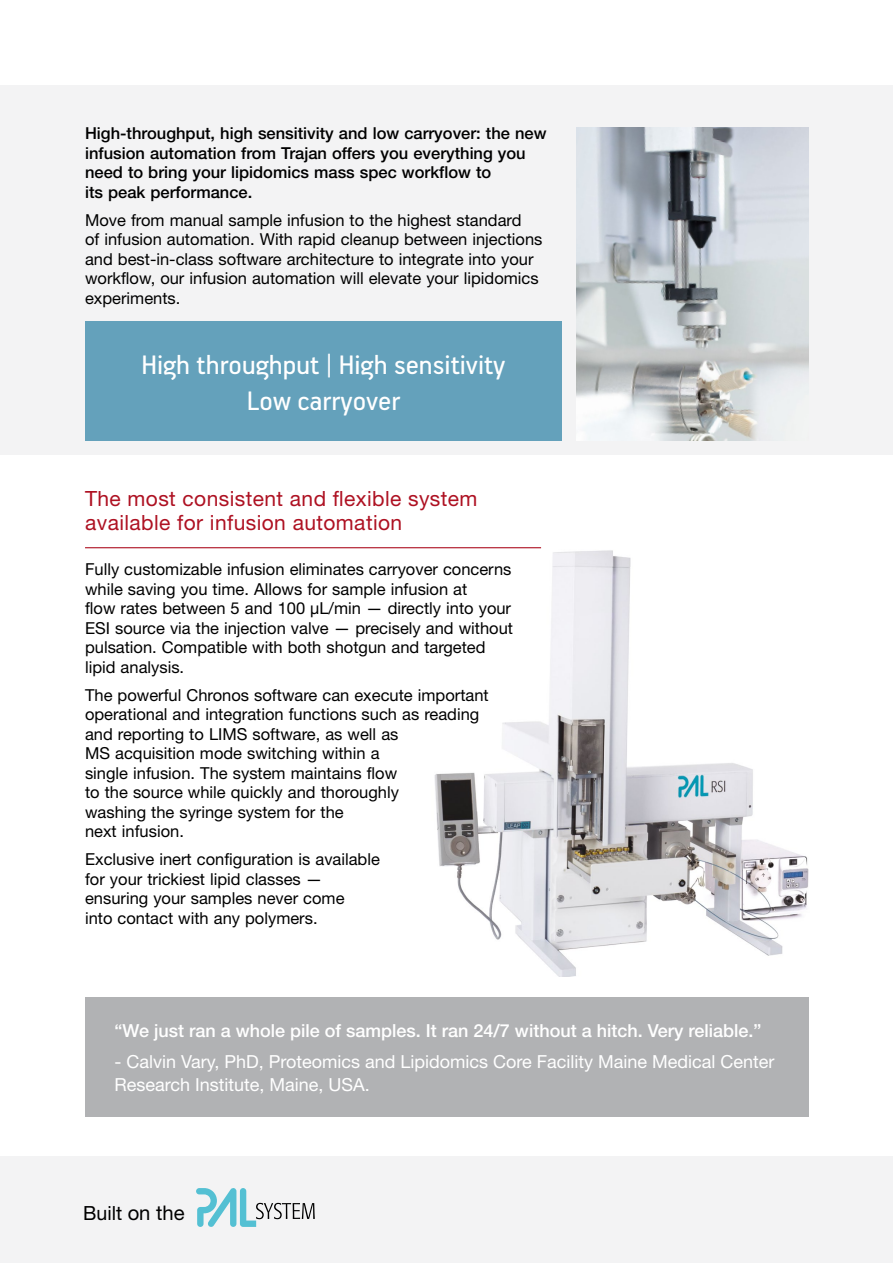
<style>
.page{position:relative;width:893px;height:1263px;background:#fff}
.page>*{position:absolute;margin:0;border:0;box-sizing:border-box;transform-origin:0 0}
.Key_Msg_in_Colorbloc{font:30px "PF Handbook Pro";color:#fff}
.Section_Heading_with{font:21px/24px "Helvetica Neue LT Std";letter-spacing:.02em;color:#ae1122}
.Text_A0{font:19.5px "Helvetica Neue LT Std";color:#000}
.Colorblock_Body_Text{font:18px/22.5px "Helvetica Neue LT Std";color:#fff}
.Colorblock_Body_Text-2{font:500 18px "Helvetica Neue LT Std";color:#fff}
.Body_Text{font:16.5px/19.5px "Helvetica Neue LT Std";color:#000}
.Body_Text_Medium{font:500 16.5px/19.5px "Helvetica Neue LT Std";color:#000}
.s1{font-size:20.25px}
</style>
<div class="page">
<div style="left:0;top:85px;width:893px;height:370px;background:#f3f3f4"></div>
<div style="left:0;top:1157px;width:893px;height:106px;background:#f3f3f4"></div>
<img style="left:577px;top:128px;width:232px;height:312px">
<div style="left:85px;top:321px;width:477px;height:119px;background:#64a1bb"></div>
<svg style="left:196px;top:1188px;width:119px;height:39px"></svg>
<div style="left:85px;top:998px;width:723px;height:119px;background:#b1b2b4"></div>
<img style="left:393px;top:547px;width:390px;height:430px">
<img style="left:741px;top:837px;width:68px;height:84px">
<img style="left:704px;top:861px;width:11px;height:60px">
<hr style="left:85px;top:547px;width:456px;height:1px;background:#ae1122">
<p class="Body_Text_Medium" style="left:85px;top:124px;width:463px">High-throughput, high sensitivity and low carryover: the new infusion automation from Trajan offers you everything you need to bring your lipidomics mass spec workflow to<br>its peak performance.</p>
<p class="Body_Text" style="left:85px;top:210px;width:459px">Move from manual sample infusion to the highest standard<br>of infusion automation. With rapid cleanup between injections and best-in-class software architecture to integrate into your workflow, our infusion automation will elevate your lipidomics experiments.</p>
<p class="Key_Msg_in_Colorbloc" style="left:141px;top:346px;width:366px">High throughput | High sensitivity</p>
<p class="Key_Msg_in_Colorbloc" style="left:247px;top:382px;width:155px">Low carryover</p>
<p class="Section_Heading_with" style="left:85px;top:486px;width:394px">The most consistent and flexible system available for infusion automation</p>
<p class="Body_Text" style="left:85px;top:559px;width:430px">Fully customizable infusion eliminates carryover concerns while saving you time. Allows for sample infusion at<br>flow rates between 5 and 100 µL/min — directly into your ESI source via the injection valve — precisely and without pulsation. Compatible with both shotgun and targeted lipid analysis.</p>
<p class="Body_Text" style="left:85px;top:685px;width:405px">The powerful Chronos software can execute important operational and integration functions such as reading and reporting to LIMS software, as well as<br>MS acquisition mode switching within a<br>single infusion. The system maintains flow<br>to the source while quickly and thoroughly<br>washing the syringe system for the<br>next infusion.</p>
<p class="Body_Text" style="left:85px;top:849px;width:296px">Exclusive inert configuration is available for your trickiest lipid classes — ensuring your samples never come<br>into contact with any polymers.</p>
<p class="Colorblock_Body_Text-2" style="left:114px;top:1020px;width:648px">“We just ran a whole pile of samples. It ran 24/7 without a hitch. Very reliable.”</p>
<p class="Colorblock_Body_Text" style="left:114px;top:1050px;width:662px">- Calvin Vary, PhD, Proteomics and Lipidomics Core Facility Maine Medical Center<br>Research Institute, Maine, USA.</p>
<p class="Text_A0" style="left:83px;top:1201px;width:103px">Built <span class="s1">on the</span></p>
</div>
